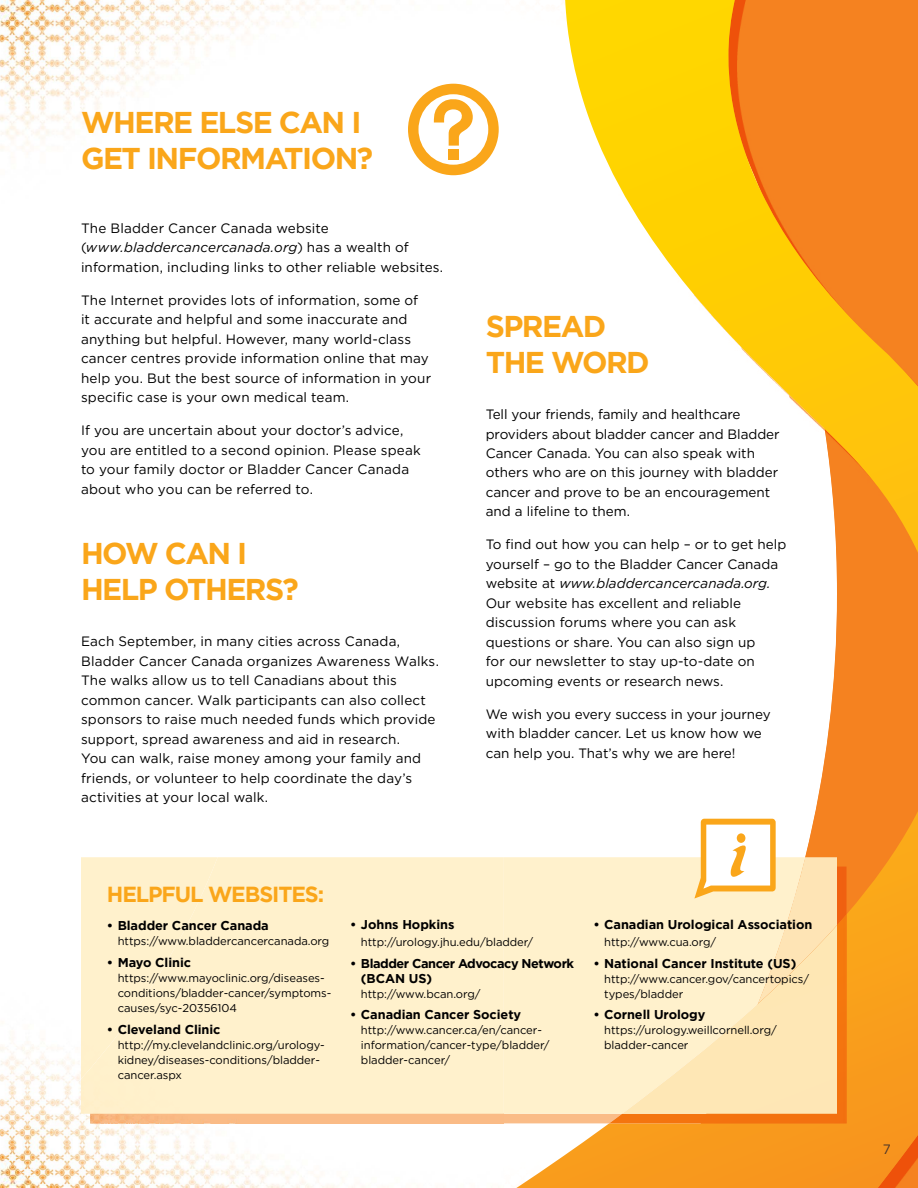
<style>
.page{position:relative;width:918px;height:1188px;background:#fff}
.page>*{position:absolute;margin:0;border:0;box-sizing:border-box;transform-origin:0 0}
.t1{font:700 30px/36px "Gotham";letter-spacing:-.05em;color:#faa61a}
.t2{font:700 21.75px "Gotham";letter-spacing:-.05em;color:#faa61a}
.t3{font:13.5px/19.5px "Gotham";letter-spacing:.005em;color:#000}
.t4{font:13.5px "Gotham";color:#4e3729}
.t5{font:700 12.75px "Gotham";letter-spacing:-.005em;color:#000}
.t6{font:700 12.75px/15px "Gotham";letter-spacing:-.035em;color:#000}
.t7{font:11.25px/15px "Gotham";letter-spacing:-.005em;color:#000}
.s1{font-style:italic}
</style>
<div class="page">
<img style="left:0;top:0;width:458px;height:97px">
<img style="left:0;top:1156px;width:50px;height:32px">
<img style="left:50px;top:1115px;width:50px;height:73px">
<img style="left:100px;top:1123px;width:499px;height:65px">
<svg style="left:653px;top:0;width:67px;height:1188px;background:#fdcc1c"></svg>
<img style="left:588px;top:0;width:11px;height:143px">
<img style="left:598px;top:143px;width:49px;height:88px">
<img style="left:646px;top:231px;width:49px;height:626px">
<img style="left:694px;top:294px;width:26px;height:525px">
<svg style="left:598px;top:1123px;width:11px;height:8px"></svg>
<img style="left:720px;top:0;width:198px;height:1188px">
<svg style="left:565px;top:0;width:23px;height:115px"></svg>
<img style="left:0;top:32px;width:107px;height:117px">
<img style="left:0;top:1041px;width:81px;height:115px">
<div style="left:90px;top:1114px;width:519px;height:9px;background:#fabb86"></div>
<img style="left:837px;top:866px;width:10px;height:48px">
<img style="left:609px;top:914px;width:238px;height:209px">
<img style="left:758px;top:857px;width:79px;height:68px">
<svg style="left:622px;top:925px;width:215px;height:189px;background:#feebc0"></svg>
<div style="left:81px;top:857px;width:137px;height:222px;background:#fff1cc"></div>
<svg style="left:408px;top:84px;width:91px;height:91px"></svg>
<div style="left:449px;top:150px;width:10px;height:10px;background:#faa61a"></div>
<svg style="left:694px;top:819px;width:82px;height:80px"></svg>
<h1 class="t1" style="left:81px;top:104px;width:294px">WHERE ELSE CAN I<br>GET INFORMATION?</h1>
<p class="t3" style="left:81px;top:218px;width:364px">The Bladder Cancer Canada website (<span class="s1">www.bladdercancercanada.org</span>) has a wealth of information, including links to other reliable websites.</p>
<p class="t3" style="left:81px;top:290px;width:352px">The Internet provides lots of information, some of<br>it accurate and helpful and some inaccurate and anything but helpful. However, many world-class cancer centres provide information online that may help you. But the best source of information in your specific case is your own medical team.</p>
<p class="t3" style="left:81px;top:420px;width:341px">If you are uncertain about your doctor’s advice, you are entitled to a second opinion. Please speak to your family doctor or Bladder Cancer Canada about who you can be referred to.</p>
<h1 class="t1" style="left:81px;top:535px;width:219px">HOW CAN I<br>HELP OTHERS?</h1>
<p class="t3" style="left:81px;top:631px;width:360px">Each September, in many cities across Canada, Bladder Cancer Canada organizes Awareness Walks.<br>The walks allow us to tell Canadians about this common cancer. Walk participants can also collect sponsors to raise much needed funds which provide support, spread awareness and aid in research.<br>You can walk, raise money among your family and friends, or volunteer to help coordinate the day’s activities at your local walk.</p>
<h1 class="t1" style="left:486px;top:308px;width:165px">SPREAD<br>THE WORD</h1>
<p class="t3" style="left:486px;top:404px;width:295px">Tell your friends, family and healthcare providers about bladder cancer and Bladder Cancer Canada. You can also speak with others who are on this journey with bladder cancer and prove to be an encouragement and a lifeline to them.</p>
<p class="t3" style="left:486px;top:535px;width:302px">To find out how you can help – or to get help yourself – go to the Bladder Cancer Canada website at <span class="s1">www.bladdercancercanada.org.<br></span>Our website has excellent and reliable discussion forums where you can ask questions or share. You can also sign up<br>for our newsletter to stay up-to-date on upcoming events or research news.</p>
<p class="t3" style="left:486px;top:704px;width:287px">We wish you every success in your journey with bladder cancer. Let us know how we can help you. That’s why we are here!</p>
<h2 class="t2" style="left:107px;top:879px;width:219px">HELPFUL WEBSITES:</h2>
<p class="t5" style="left:107px;top:917px;width:163px">• Bladder Cancer Canada</p>
<p class="t7" style="left:118px;top:933px;width:213px">https://www.bladdercancercanada.org</p>
<p class="t5" style="left:107px;top:954px;width:86px">• Mayo Clinic</p>
<p class="t7" style="left:118px;top:970px;width:215px">https://www.mayoclinic.org/diseases&shy;conditions/bladder-cancer/symptoms&shy;causes/syc-20356104</p>
<p class="t5" style="left:107px;top:1021px;width:115px">• Cleveland Clinic</p>
<p class="t7" style="left:118px;top:1037px;width:209px">http://my.clevelandclinic.org/urology&shy;kidney/diseases-conditions/bladder&shy;cancer.aspx</p>
<p class="t5" style="left:350px;top:916px;width:106px">• Johns Hopkins</p>
<p class="t7" style="left:361px;top:934px;width:174px">http://urology.jhu.edu/bladder/</p>
<p class="t6" style="left:361px;top:955px;width:215px;text-indent:-11px">• Bladder Cancer Advocacy Network (BCAN US)</p>
<p class="t7" style="left:361px;top:986px;width:121px">http://www.bcan.org/</p>
<p class="t5" style="left:350px;top:1006px;width:173px">• Canadian Cancer Society</p>
<p class="t7" style="left:361px;top:1023px;width:190px">http://www.cancer.ca/en/cancer&shy;information/cancer-type/bladder/ bladder-cancer/</p>
<p class="t5" style="left:593px;top:916px;width:221px">• Canadian Urological Association</p>
<p class="t7" style="left:604px;top:934px;width:114px">http://www.cua.org/</p>
<p class="t5" style="left:593px;top:955px;width:205px">• National Cancer Institute (US)</p>
<p class="t7" style="left:604px;top:971px;width:207px">http://www.cancer.gov/cancertopics/ types/bladder</p>
<p class="t5" style="left:593px;top:1006px;width:114px">• Cornell Urology</p>
<p class="t7" style="left:604px;top:1023px;width:174px">https://urology.weillcornell.org/ bladder-cancer</p>
<p class="t4" style="left:883px;top:1140px;width:10px">7</p>
</div>
